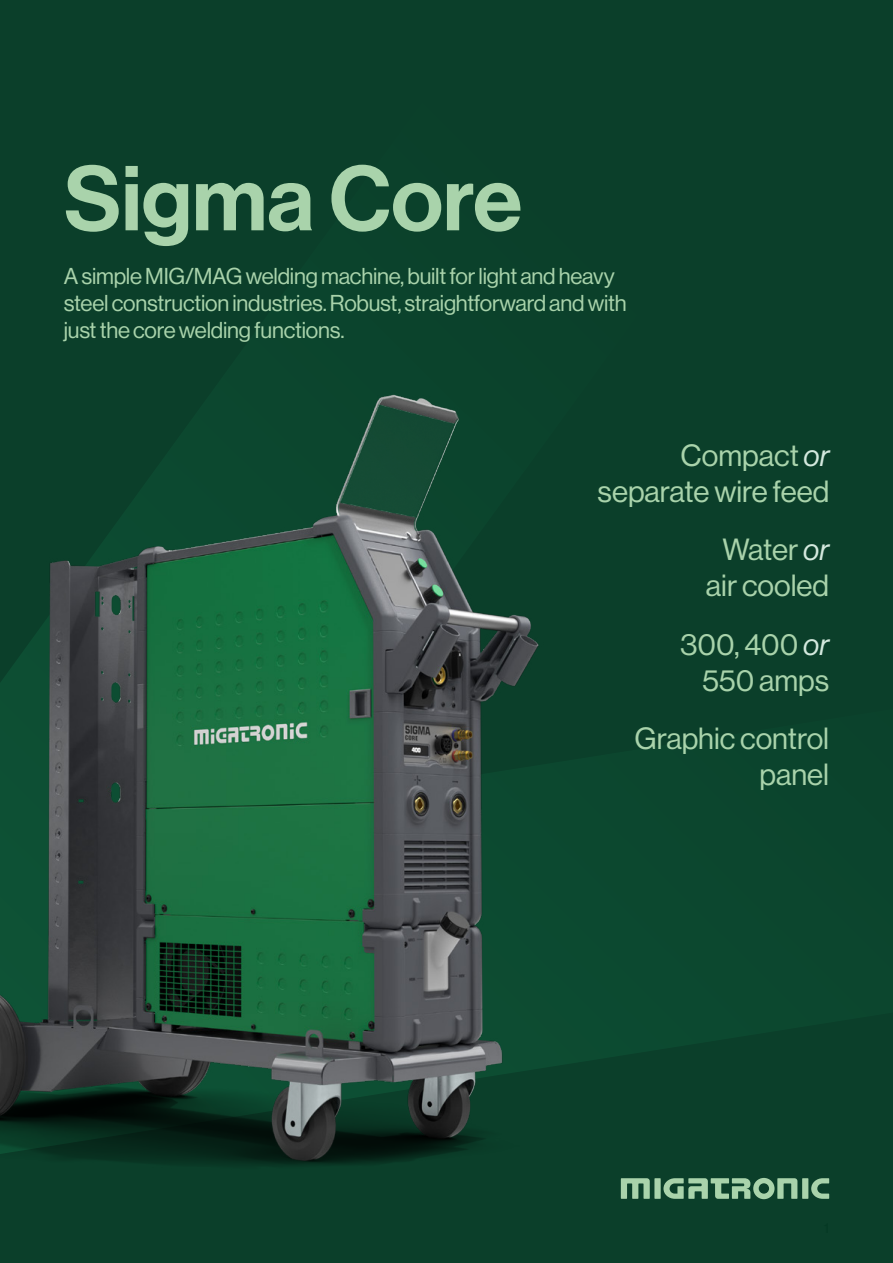
<style>
.page{position:relative;width:893px;height:1263px;background:#fff}
.page>*{position:absolute;margin:0;border:0;box-sizing:border-box;transform-origin:0 0}
.t1{font:90px "N Haas Grotesk DS Pro 65 Md";color:#a9d3ab}
.t2{font:30px/36px "N Haas Grotesk DS Pro 55 Rg";color:#a9d3ab;text-align:right}
.t3{font:22.5px/27px "N Haas Grotesk DS Pro 55 Rg";letter-spacing:-.01em;color:#a9d3ab}
.s1{font-family:"N Haas Grotesk DS Pro 56 It";color:#d4e9de}
</style>
<div class="page">
<div style="left:0;top:38px;width:893px;height:1225px;background:#0b3f2a"></div>
<div style="left:802px;top:1178px;width:6px;height:21px;background:#a9d3ab"></div>
<svg style="left:811px;top:1178px;width:18px;height:21px"></svg>
<svg style="left:777px;top:1178px;width:20px;height:21px"></svg>
<div style="left:0;top:0;width:893px;height:38px;background:#0b3f2a"></div>
<img style="left:0;top:394px;width:775px;height:806px">
<h1 class="t1" style="left:64px;top:147px;width:460px">Sigma Core</h1>
<p class="t3" style="left:64px;top:263px;width:564px">A simple MIG/MAG welding machine, built for light and heavy steel construction industries. Robust, straightforward and with just the core welding functions.</p>
<h2 class="t2" style="left:597px;top:437px;width:234px">Compact <span class="s1">or </span>separate wire feed</h2>
<h2 class="t2" style="left:706px;top:532px;width:125px;text-align:center">Water <span class="s1">or </span>air cooled</h2>
<h2 class="t2" style="left:680px;top:626px;width:150px">300, 400 <span class="s1">or<br></span>550 amps</h2>
<h2 class="t2" style="left:634px;top:721px;width:196px">Graphic control panel</h2>
</div>
